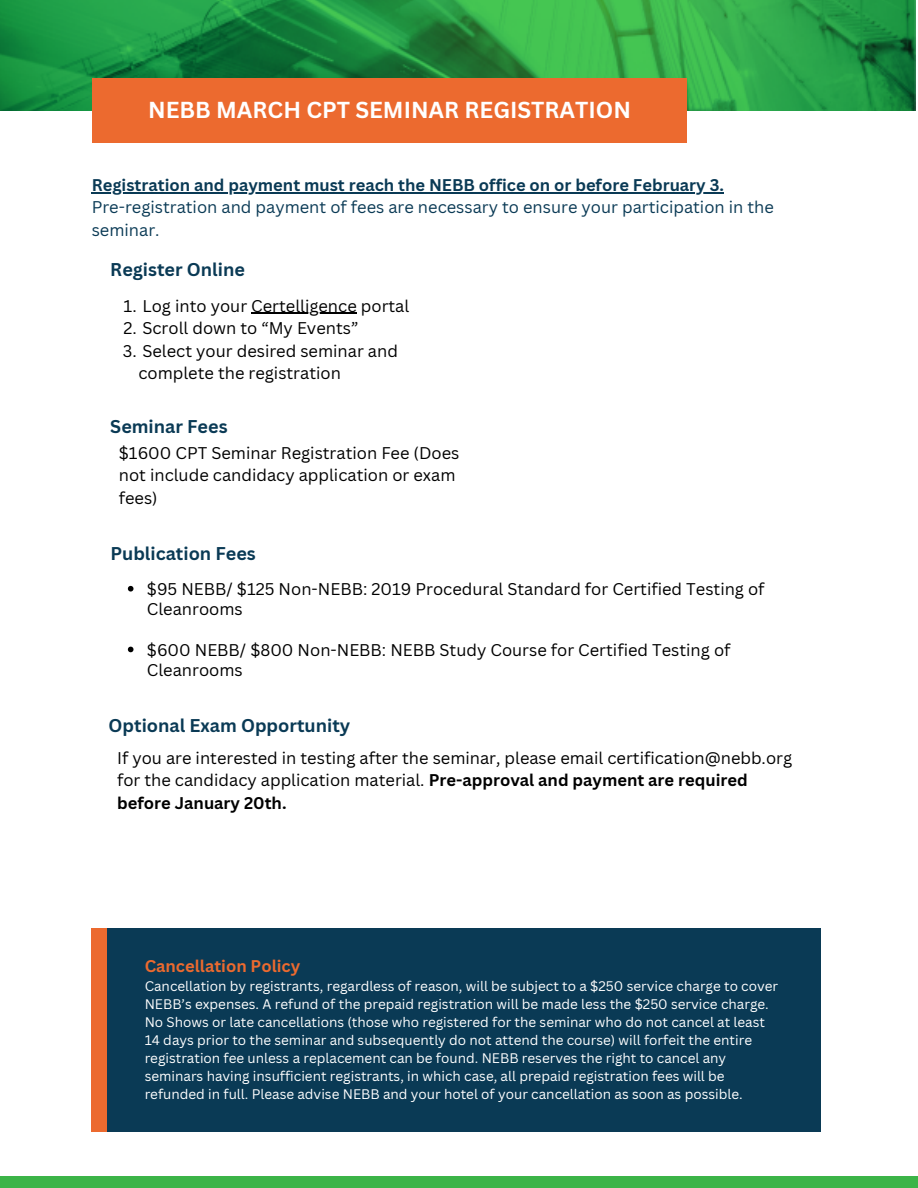
<style>
.page{position:relative;width:918px;height:1188px;background:#fff}
.page>*{position:absolute;margin:0;border:0;box-sizing:border-box;transform-origin:0 0}
.t1{font:700 22.5px "Canva Sans";color:#fff}
.t2{font:700 18px "Canva Sans";color:#0a3a55}
.t3{font:16.5px/22.5px "Canva Sans";color:#000}
.t4{font:16.5px/22.5px "Canva Sans";color:#0a3a55}
.t5{font:700 16.5px "Canva Sans";color:#ec6a2f}
.t6{font:13.5px/18px "Canva Sans";color:#fff}
.s1{font-weight:700}
</style>
<div class="page">
<div style="left:0;top:1177px;width:918px;height:11px;background:#3cb448"></div>
<img style="left:0;top:0;width:915px;height:111px">
<div style="left:92px;top:78px;width:595px;height:65px;background:#ec6a2f"></div>
<div style="left:107px;top:928px;width:714px;height:204px;background:#0a3a55"></div>
<div style="left:92px;top:928px;width:15px;height:204px;background:#ec6a2f"></div>
<hr style="left:92px;top:192px;width:632px;height:1px;background:#0a3a55">
<svg style="left:128px;top:586px;width:6px;height:6px"></svg>
<svg style="left:128px;top:647px;width:6px;height:5px"></svg>
<hr style="left:251px;top:313px;width:106px;height:1px;background:#000">
<h2 class="t1" style="left:148px;top:94px;width:484px">NEBB MARCH CPT SEMINAR REGISTRATION</h2>
<h3 class="t4" style="left:92px;top:173px;width:684px"><span class="s1">Registration and payment must reach the NEBB office on or before February 3.<br></span>Pre-registration and payment of fees are necessary to ensure your participation in the seminar.</h3>
<p class="t2" style="left:110px;top:256px;width:136px">Register Online</p>
<h3 class="t3" style="left:124px;top:294px;width:287px">1. Log into your Certelligence portal</h3>
<p class="t3" style="left:123px;top:316px;width:237px">2. Scroll down to “My Events”</p>
<p class="t3" style="left:138px;top:339px;width:261px;text-indent:-16px">3. Select your desired seminar and complete the registration</p>
<p class="t2" style="left:110px;top:414px;width:119px">Seminar Fees</p>
<h3 class="t3" style="left:119px;top:441px;width:342px">$1600 CPT Seminar Registration Fee (Does not include candidacy application or exam fees)</h3>
<p class="t2" style="left:110px;top:541px;width:147px">Publication Fees</p>
<h2 class="t3" style="left:147px;top:578px;width:619px;line-height:20.2px">$95 NEBB/ $125 Non-NEBB: 2019 Procedural Standard for Certified Testing of<br>Cleanrooms</h2>
<p class="t3" style="left:147px;top:639px;width:585px;line-height:20.2px">$600 NEBB/ $800 Non-NEBB: NEBB Study Course for Certified Testing of<br>Cleanrooms</p>
<h2 class="t2" style="left:109px;top:713px;width:243px">Optional Exam Opportunity</h2>
<p class="t3" style="left:117px;top:746px;width:677px">If you are interested in testing after the seminar, please email certification@nebb.org for the candidacy application material. <span class="s1">Pre-approval and payment are required before January 20th.</span></p>
<p class="t5" style="left:145px;top:955px;width:157px">Cancellation Policy</p>
<h1 class="t6" style="left:145px;top:977px;width:635px">Cancellation by registrants, regardless of reason, will be subject to a $250 service charge to cover NEBB’s expenses. A refund of the prepaid registration will be made less the $250 service charge.<br>No Shows or late cancellations (those who registered for the seminar who do not cancel at least 14 days prior to the seminar and subsequently do not attend the course) will forfeit the entire registration fee unless a replacement can be found. NEBB reserves the right to cancel any seminars having insufficient registrants, in which case, all prepaid registration fees will be refunded in full. Please advise NEBB and your hotel of your cancellation as soon as possible.</h1>
</div>
